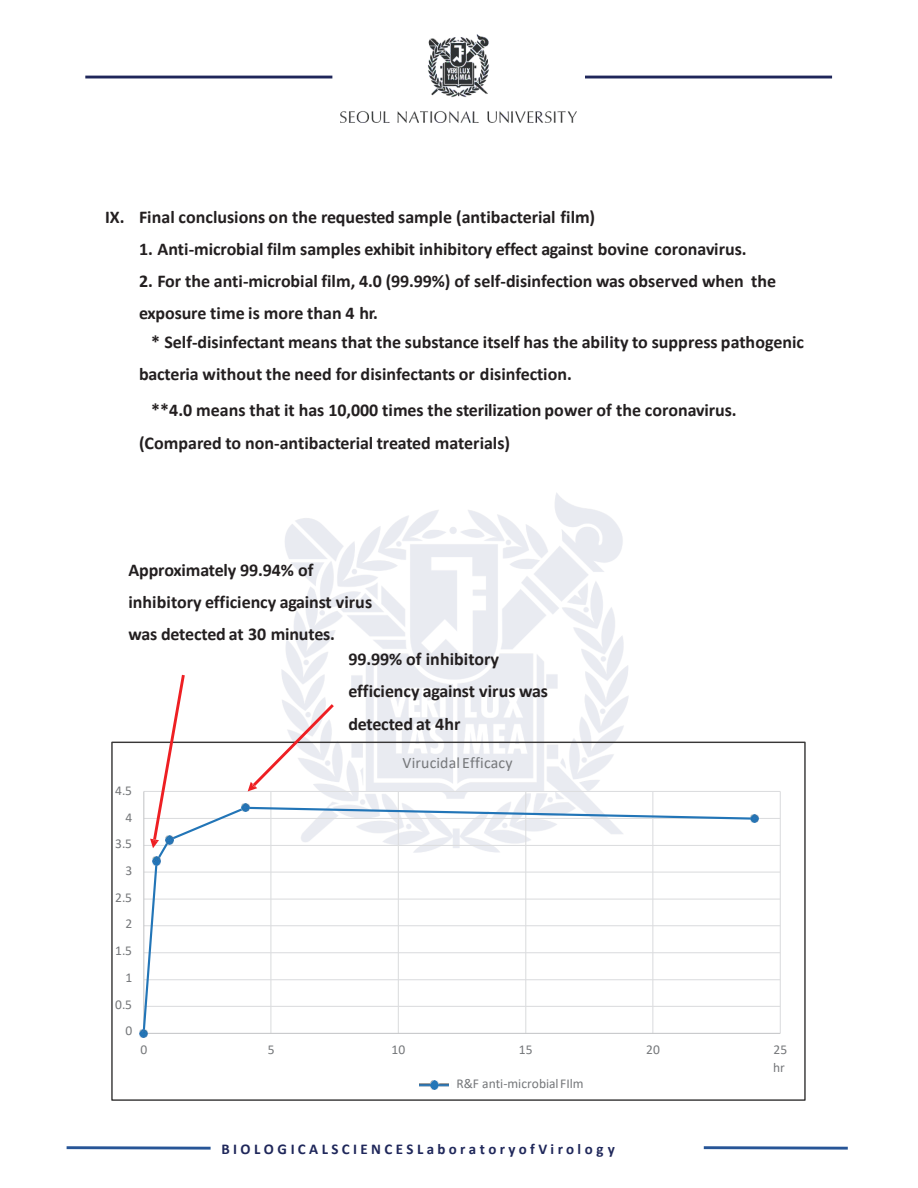
<style>
.page{position:relative;width:918px;height:1188px;background:#fff}
.page>*{position:absolute;margin:0;border:0;box-sizing:border-box;transform-origin:0 0}
.t1{font:700 18px/32.4px "Calibri";letter-spacing:-.005em;color:#231f20}
.t2{font:15.9px "Calibri";letter-spacing:.01em;color:#75777a}
.t3{font:700 15px "Calibri";color:#1f275a}
.t4{font:13.5px/26.7px "Calibri";color:#75777a;text-align:right}
</style>
<div class="page">
<div style="left:277px;top:488px;width:355px;height:370px;background:#fff;opacity:.9"></div>
<svg style="left:66px;top:1146px;width:145px;height:4px"></svg>
<svg style="left:703px;top:1146px;width:145px;height:4px"></svg>
<hr style="left:85px;top:76px;width:247px;height:2px;background:#1f275a">
<hr style="left:585px;top:76px;width:247px;height:2px;background:#1f275a">
<img style="left:341px;top:34px;width:236px;height:89px">
<hr style="left:144px;top:1006px;width:636px;height:1px;background:#dcdddf">
<hr style="left:144px;top:979px;width:636px;height:1px;background:#dcdddf">
<hr style="left:144px;top:952px;width:636px;height:1px;background:#dcdddf">
<hr style="left:144px;top:925px;width:636px;height:1px;background:#dcdddf">
<hr style="left:144px;top:899px;width:636px;height:1px;background:#dcdddf">
<hr style="left:144px;top:872px;width:636px;height:1px;background:#dcdddf">
<hr style="left:144px;top:845px;width:636px;height:1px;background:#dcdddf">
<hr style="left:144px;top:818px;width:636px;height:1px;background:#dcdddf">
<hr style="left:144px;top:791px;width:636px;height:1px;background:#dcdddf">
<hr style="left:270px;top:791px;width:1px;height:242px;background:#dcdddf">
<hr style="left:398px;top:791px;width:1px;height:242px;background:#dcdddf">
<hr style="left:525px;top:791px;width:1px;height:242px;background:#dcdddf">
<hr style="left:652px;top:791px;width:1px;height:242px;background:#dcdddf">
<hr style="left:780px;top:791px;width:1px;height:242px;background:#dcdddf">
<hr style="left:143px;top:791px;width:1px;height:242px;background:#c6c7c9">
<hr style="left:144px;top:1033px;width:636px;height:1px;background:#c6c7c9">
<svg style="left:142px;top:806px;width:615px;height:227px"></svg>
<svg style="left:140px;top:1029px;width:8px;height:8px"></svg>
<svg style="left:152px;top:857px;width:8px;height:8px"></svg>
<svg style="left:241px;top:803px;width:9px;height:9px"></svg>
<svg style="left:750px;top:814px;width:9px;height:8px"></svg>
<img style="left:419px;top:1081px;width:29px;height:8px">
<svg style="left:150px;top:675px;width:35px;height:173px"></svg>
<svg style="left:248px;top:704px;width:86px;height:87px"></svg>
<p class="t1" style="left:105px;top:200px;width:491px">IX. Final conclusions on the requested sample (antibacterial film)</p>
<p class="t1" style="left:139px;top:232px;width:609px">1. Anti-microbial film samples exhibit inhibitory effect against bovine coronavirus.</p>
<p class="t1" style="left:139px;top:264px;width:639px">2. For the anti-microbial film, 4.0 (99.99%) of self-disinfection was observed when the exposure time is more than 4 hr.</p>
<p class="t1" style="left:139px;top:326px;width:667px;text-indent:12px">* Self-disinfectant means that the substance itself has the ability to suppress pathogenic bacteria without the need for disinfectants or disinfection.</p>
<p class="t1" style="left:139px;top:393px;width:599px;line-height:33.2px;text-indent:12px">**4.0 means that it has 10,000 times the sterilization power of the coronavirus. (Compared to non-antibacterial treated materials)</p>
<p class="t1" style="left:128px;top:553px;width:245px">Approximately 99.94% of inhibitory efficiency against virus was detected at 30 minutes.</p>
<p class="t1" style="left:348px;top:643px;width:201px">99.99% of inhibitory efficiency against virus was detected at 4hr</p>
<p class="t4" style="left:115px;top:777px;width:19px">4.5<br>4<br>3.5<br>3<br>2.5<br>2<br>1.5<br>1<br>0.5<br>0</p>
<p class="t2" style="left:402px;top:752px;width:112px">Virucidal Efficacy</p>
<p class="t4" style="left:140px;top:1036px;width:8px">0</p>
<p class="t4" style="left:268px;top:1036px;width:8px">5</p>
<p class="t4" style="left:392px;top:1036px;width:15px">10</p>
<p class="t4" style="left:519px;top:1036px;width:15px">15</p>
<p class="t4" style="left:646px;top:1036px;width:15px">20</p>
<p class="t4" style="left:773px;top:1041px;width:16px;line-height:17.9px;text-align:left">25 hr</p>
<p class="t4" style="left:456px;top:1069px;width:129px">R&amp;F anti-microbial FIlm</p>
<p class="t4" style="left:452px;top:1071px;width:57px">Positive#2</p>
<p class="t3" style="left:221px;top:1138px;width:395px">B I O L O G I C A L S C I E N C E S L a b o r a t o r y o f V i r o l o g y</p>
</div>
